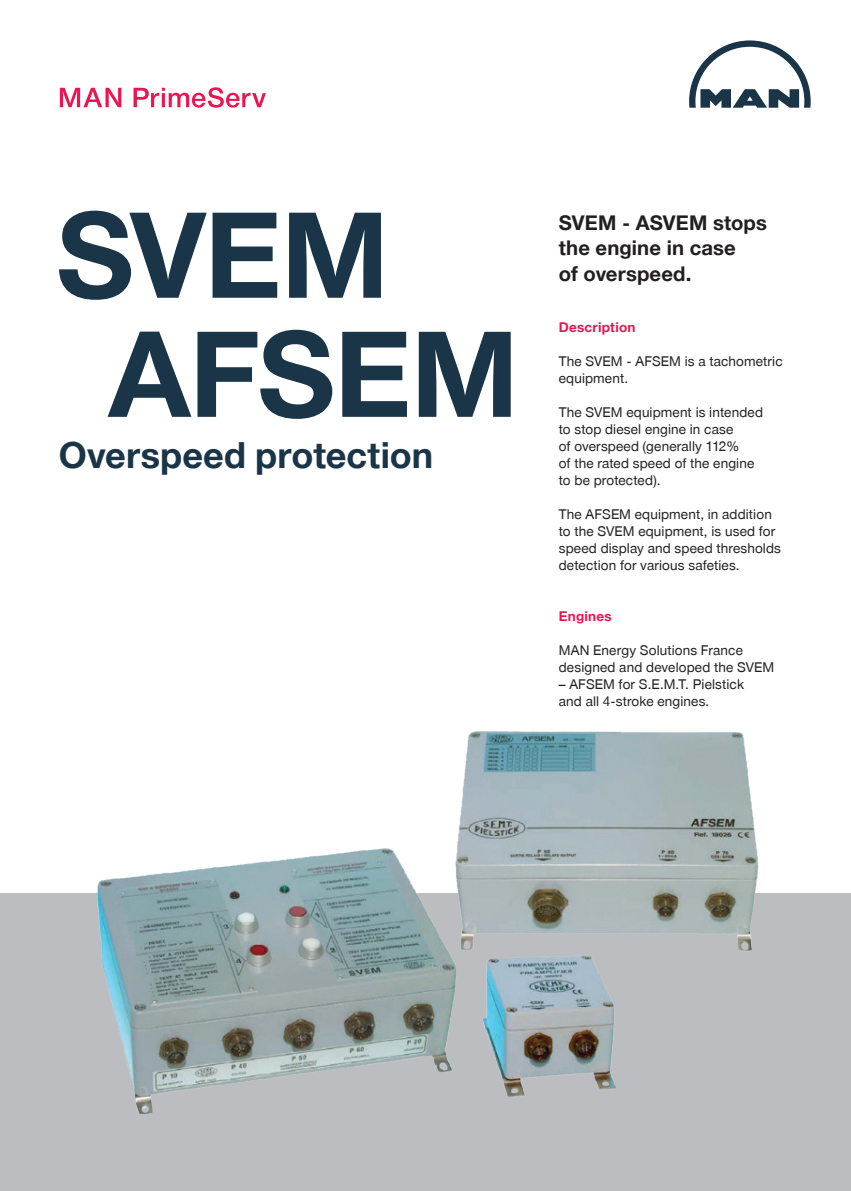
<style>
.page{position:relative;width:851px;height:1191px;background:#fff}
.page>*{position:absolute;margin:0;border:0;box-sizing:border-box;transform-origin:0 0}
.A4_10_Headline_1{font:700 119.1px "Man Global";letter-spacing:-.01em;color:#1a3548}
.A4_13_Headline_4{font:700 36px "Man Global";letter-spacing:.005em;color:#1a3548}
.A4_20_Teaser_text{font:700 20.25px/25.5px "Man Global";letter-spacing:.005em;color:#231f20}
.A4_21_Copy{font:13.5px/17px "Man Europe";letter-spacing:.01em;color:#231f20}
.A4_14_Headline_5{font:700 13.5px "Man Global";letter-spacing:.02em;color:#ed1450}
</style>
<div class="page">
<div style="left:0;top:893px;width:850px;height:298px;background:#bcbdc0"></div>
<svg style="left:689px;top:40px;width:121px;height:68px"></svg>
<svg style="left:60px;top:88px;width:61px;height:19px"></svg>
<svg style="left:133px;top:87px;width:133px;height:21px"></svg>
<img style="left:97px;top:731px;width:662px;height:383px">
<p class="A4_10_Headline_1" style="left:56px;top:187px;width:334px">SVEM</p>
<p class="A4_10_Headline_1" style="left:109px;top:306px;width:411px">AFSEM</p>
<p class="A4_13_Headline_4" style="left:59px;top:434px;width:376px">Overspeed protection</p>
<p class="A4_20_Teaser_text" style="left:558px;top:210px;width:210px">SVEM - ASVEM stops the engine in case<br>of overspeed.</p>
<p class="A4_14_Headline_5" style="left:558px;top:319px;width:78px">Description</p>
<p class="A4_21_Copy" style="left:558px;top:352px;width:225px">The SVEM - AFSEM is a tachometric equipment.</p>
<p class="A4_21_Copy" style="left:558px;top:403px;width:206px">The SVEM equipment is intended to stop diesel engine in case<br>of overspeed (generally 112%<br>of the rated speed of the engine to be protected).</p>
<p class="A4_21_Copy" style="left:558px;top:505px;width:224px">The AFSEM equipment, in addition to the SVEM equipment, is used for speed display and speed thresholds detection for various safeties.</p>
<p class="A4_14_Headline_5" style="left:558px;top:608px;width:54px">Engines</p>
<p class="A4_21_Copy" style="left:558px;top:641px;width:217px">MAN Energy Solutions France designed and developed the SVEM</p>
<p class="A4_21_Copy" style="left:558px;top:675px;width:187px">– AFSEM for S.E.M.T. Pielstick and all 4-stroke engines.</p>
</div>
